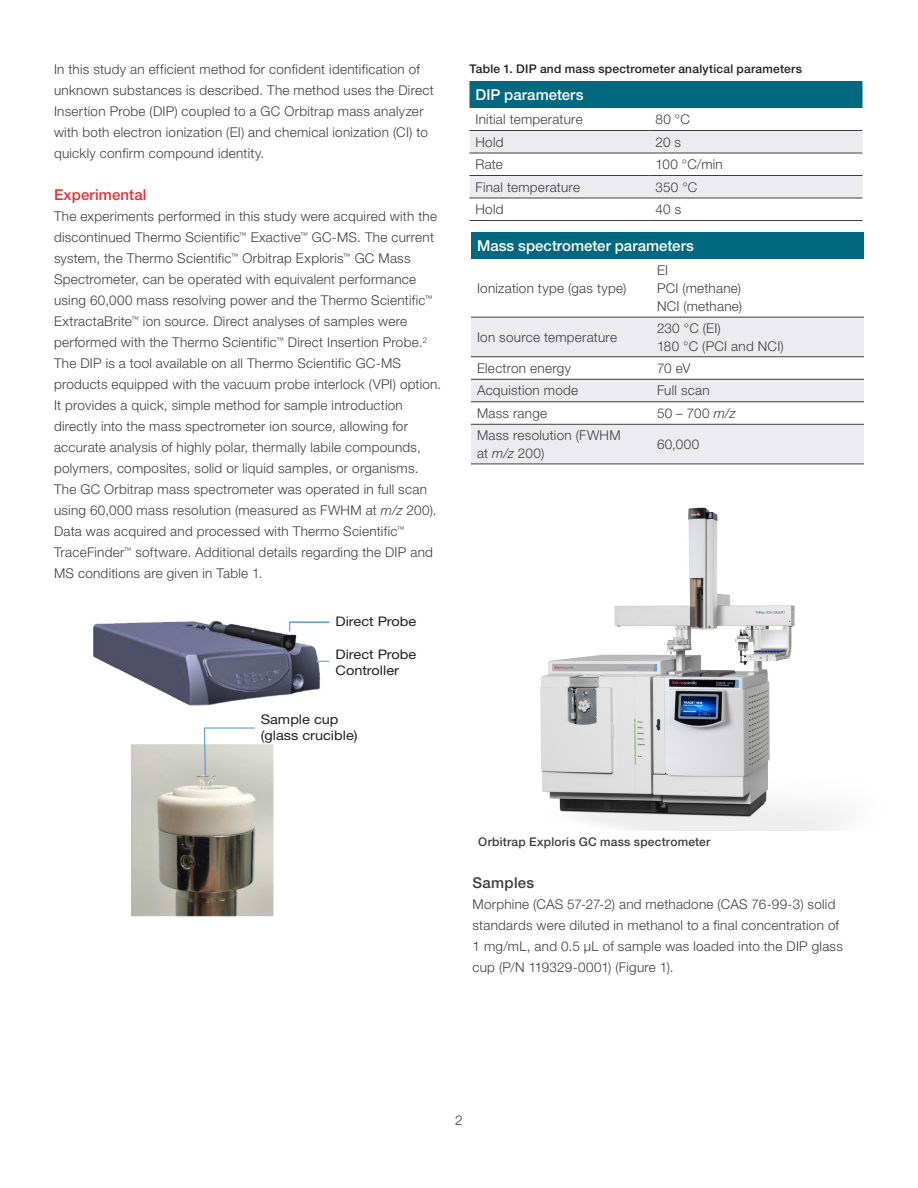
<style>
.page{position:relative;width:918px;height:1188px;background:#fff}
.page>*{position:absolute;margin:0;border:0;box-sizing:border-box;transform-origin:0 0}
.Title_Row_-_Left{font:500 15px "Helvetica Neue LTW1 G";color:#fff}
.Content_Header{font:500 15px "Helvetica Neue LTW1 G";letter-spacing:.01em;color:#ee2d33}
.Content_Subhead{font:500 15px "Helvetica Neue LTW1 G";letter-spacing:.02em;color:#3e3e3f}
.Body__Copy__No_Basel{font:300 13.5px/21px "Helvetica Neue LTW1 G";letter-spacing:.02em;color:#3e3e3f}
.Table_Text_-_Left{font:300 13.5px/18px "Helvetica Neue LTW1 G";letter-spacing:.02em;color:#3e3e3f}
.t1{font:13.2px/15.9px "Helvetica Neue LTW1 G";color:#231f20;scale:1.1 1}
.Figure_Caption{font:500 12px "Helvetica Neue LTW1 G";letter-spacing:.02em;color:#231f20}
.Figure_Caption-2{font:500 12px "Helvetica Neue LTW1 G";letter-spacing:.02em;color:#3e3e3f}
.s1{font-style:italic}
</style>
<div class="page">
<img style="left:540px;top:507px;width:303px;height:323px">
<img style="left:93px;top:620px;width:237px;height:297px">
<div style="left:470px;top:81px;width:392px;height:27px;background:#00687f"></div>
<svg style="left:470px;top:131px;width:392px;height:67px"></svg>
<hr style="left:470px;top:130px;width:180px;height:1px;background:#3e3e3f">
<hr style="left:650px;top:130px;width:212px;height:1px;background:#3e3e3f">
<hr style="left:470px;top:153px;width:180px;height:1px;background:#3e3e3f">
<hr style="left:650px;top:153px;width:212px;height:1px;background:#3e3e3f">
<hr style="left:470px;top:175px;width:180px;height:1px;background:#3e3e3f">
<hr style="left:650px;top:175px;width:212px;height:1px;background:#3e3e3f">
<hr style="left:470px;top:198px;width:180px;height:1px;background:#3e3e3f">
<hr style="left:650px;top:198px;width:212px;height:1px;background:#3e3e3f">
<hr style="left:470px;top:220px;width:180px;height:1px;background:#3e3e3f">
<hr style="left:650px;top:220px;width:212px;height:1px;background:#3e3e3f">
<div style="left:471px;top:232px;width:393px;height:28px;background:#00687f"></div>
<svg style="left:471px;top:316px;width:393px;height:1px"></svg>
<svg style="left:471px;top:318px;width:393px;height:146px;fill:#ececee"></svg>
<hr style="left:471px;top:317px;width:180px;height:1px;background:#3e3e3f">
<hr style="left:651px;top:317px;width:213px;height:1px;background:#3e3e3f">
<hr style="left:471px;top:357px;width:180px;height:1px;background:#3e3e3f">
<hr style="left:651px;top:357px;width:213px;height:1px;background:#3e3e3f">
<hr style="left:471px;top:379px;width:180px;height:1px;background:#3e3e3f">
<hr style="left:651px;top:379px;width:213px;height:1px;background:#3e3e3f">
<hr style="left:471px;top:402px;width:180px;height:1px;background:#3e3e3f">
<hr style="left:651px;top:402px;width:213px;height:1px;background:#3e3e3f">
<hr style="left:471px;top:424px;width:180px;height:1px;background:#3e3e3f">
<hr style="left:651px;top:424px;width:213px;height:1px;background:#3e3e3f">
<hr style="left:471px;top:464px;width:180px;height:1px;background:#3e3e3f">
<hr style="left:651px;top:464px;width:213px;height:1px;background:#3e3e3f">
<p class="Body__Copy__No_Basel" style="left:54px;top:59px;width:381px">In this study an efficient method for confident identification of unknown substances is described. The method uses the Direct Insertion Probe (DIP) coupled to a GC Orbitrap mass analyzer with both electron ionization (EI) and chemical ionization (CI) to quickly confirm compound identity.</p>
<p class="Content_Header" style="left:54px;top:186px;width:94px">Experimental</p>
<p class="Body__Copy__No_Basel" style="left:54px;top:206px;width:389px">The experiments performed in this study were acquired with the discontinued Thermo Scientific<sup>™</sup> Exactive<sup>™</sup> GC-MS. The current system, the Thermo Scientific<sup>™</sup> Orbitrap Exploris<sup>™</sup> GC Mass Spectrometer, can be operated with equivalent performance using 60,000 mass resolving power and the Thermo Scientific<sup>™ </sup>ExtractaBrite<sup>™</sup> ion source. Direct analyses of samples were performed with the Thermo Scientific<sup>™</sup> Direct Insertion Probe.<sup>2<br></sup>The DIP is a tool available on all Thermo Scientific GC-MS products equipped with the vacuum probe interlock (VPI) option.<br>It provides a quick, simple method for sample introduction directly into the mass spectrometer ion source, allowing for accurate analysis of highly polar, thermally labile compounds, polymers, composites, solid or liquid samples, or organisms.<br>The GC Orbitrap mass spectrometer was operated in full scan using 60,000 mass resolution (measured as FWHM at <span class="s1">m/z</span> 200).<br>Data was acquired and processed with Thermo Scientific<sup>™ </sup>TraceFinder<sup>™</sup> software. Additional details regarding the DIP and MS conditions are given in Table 1.</p>
<p class="t1" style="left:336px;top:614px;width:75px">Direct Probe</p>
<p class="t1" style="left:336px;top:647px;width:75px">Direct Probe<br>Controller</p>
<p class="t1" style="left:261px;top:711px;width:89px">Sample cup (glass crucible)</p>
<p class="Figure_Caption" style="left:470px;top:62px;width:334px">Table 1. DIP and mass spectrometer analytical parameters</p>
<p class="Title_Row_-_Left" style="left:476px;top:85px;width:109px">DIP parameters</p>
<p class="Table_Text_-_Left" style="left:476px;top:110px;width:109px">Initial temperature</p>
<p class="Table_Text_-_Left" style="left:656px;top:110px;width:36px">80 °C</p>
<p class="Table_Text_-_Left" style="left:476px;top:133px;width:30px">Hold</p>
<p class="Table_Text_-_Left" style="left:656px;top:133px;width:27px">20 s</p>
<p class="Table_Text_-_Left" style="left:476px;top:155px;width:29px">Rate</p>
<p class="Table_Text_-_Left" style="left:656px;top:155px;width:69px">100 °C/min</p>
<p class="Table_Text_-_Left" style="left:476px;top:178px;width:106px">Final temperature</p>
<p class="Table_Text_-_Left" style="left:656px;top:178px;width:43px">350 °C</p>
<p class="Table_Text_-_Left" style="left:476px;top:200px;width:30px">Hold</p>
<p class="Table_Text_-_Left" style="left:656px;top:200px;width:27px">40 s</p>
<p class="Title_Row_-_Left" style="left:477px;top:237px;width:219px">Mass spectrometer parameters</p>
<p class="Table_Text_-_Left" style="left:477px;top:279px;width:151px">Ionization type (gas type)</p>
<p class="Table_Text_-_Left" style="left:657px;top:261px;width:87px">EI<br>PCI (methane)<br>NCI (methane)</p>
<p class="Table_Text_-_Left" style="left:477px;top:328px;width:142px">Ion source temperature</p>
<p class="Table_Text_-_Left" style="left:657px;top:319px;width:128px">230 °C (EI)<br>180 °C (PCI and NCI)</p>
<p class="Table_Text_-_Left" style="left:477px;top:359px;width:95px">Electron energy</p>
<p class="Table_Text_-_Left" style="left:657px;top:359px;width:35px">70 eV</p>
<p class="Table_Text_-_Left" style="left:477px;top:381px;width:103px">Acquistion mode</p>
<p class="Table_Text_-_Left" style="left:657px;top:381px;width:54px">Full scan</p>
<p class="Table_Text_-_Left" style="left:477px;top:404px;width:72px">Mass range</p>
<p class="Table_Text_-_Left" style="left:657px;top:404px;width:80px">50 – 700 <span class="s1">m/z</span></p>
<p class="Table_Text_-_Left" style="left:477px;top:426px;width:145px">Mass resolution (FWHM at <span class="s1">m/z</span> 200)</p>
<p class="Table_Text_-_Left" style="left:657px;top:435px;width:44px">60,000</p>
<p class="Figure_Caption-2" style="left:478px;top:834px;width:234px">Orbitrap Exploris GC mass spectrometer</p>
<p class="Content_Subhead" style="left:472px;top:874px;width:63px">Samples</p>
<p class="Body__Copy__No_Basel" style="left:472px;top:894px;width:372px">Morphine (CAS 57-27-2) and methadone (CAS 76-99-3) solid standards were diluted in methanol to a final concentration of 1 mg/mL, and 0.5 µL of sample was loaded into the DIP glass cup (P/N 119329-0001) (Figure 1).</p>
<p class="Body__Copy__No_Basel" style="left:455px;top:1110px;width:9px">2</p>
</div>
